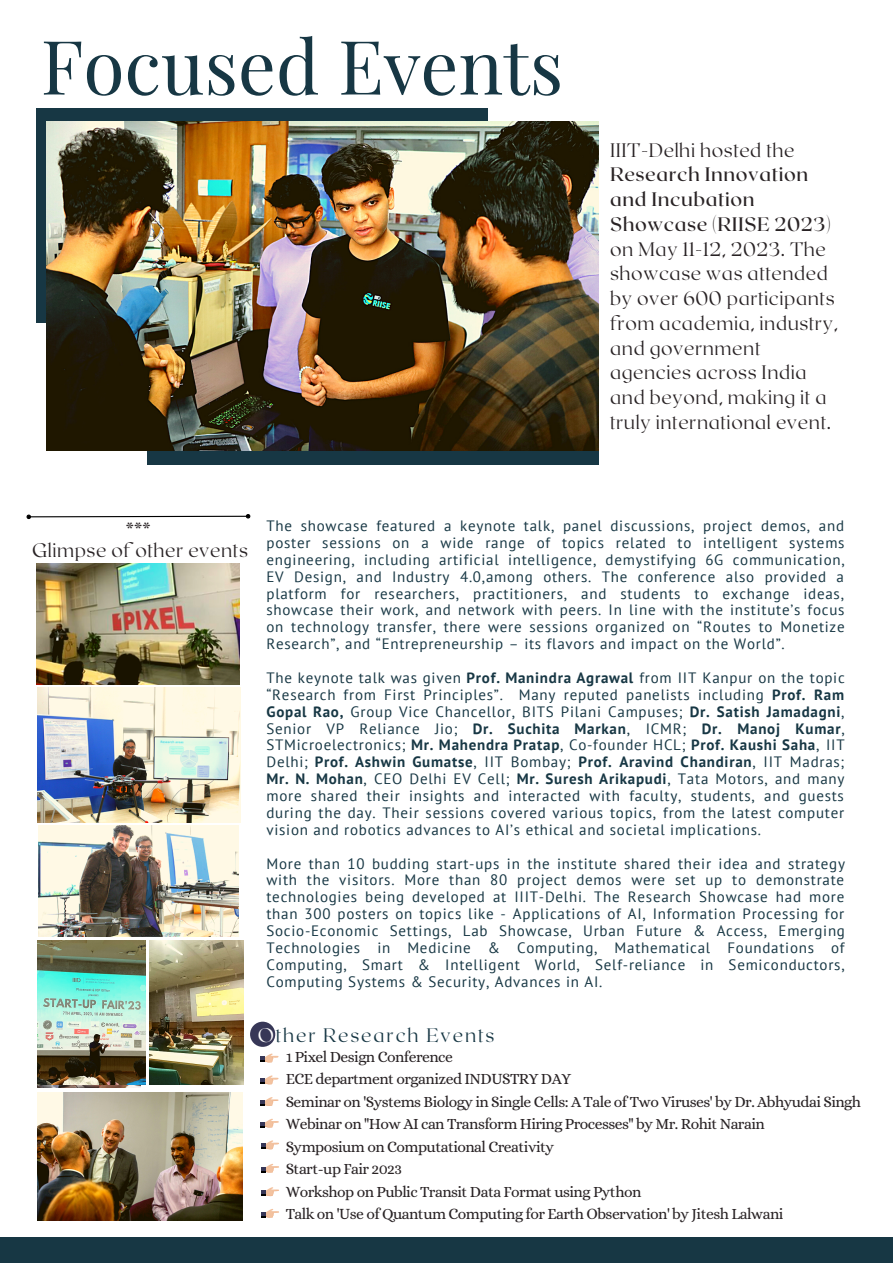
<style>
.page{position:relative;width:893px;height:1264px;background:#fff}
.page>*{position:absolute;margin:0;border:0;box-sizing:border-box;transform-origin:0 0}
.t1{font:75px "Playfair Display";color:#173744}
.t2{font:100 19.5px/24.8px "Roxborough CF";letter-spacing:.03em;color:#282224}
.t3{font:100 19.5px "Roxborough CF";letter-spacing:.095em;color:#173744}
.t4{font:15.6px "Alice";letter-spacing:-.035em;color:#282224}
.t5{font:15px/16.8px "PT Sans";letter-spacing:.05em;color:#173744;text-align:justify}
.s1{font-weight:500}
.s2{font-weight:700}
.s3{color:#fff}
</style>
<div class="page">
<svg style="left:26px;top:514px;width:225px;height:6px"></svg>
<div style="left:37px;top:108px;width:450px;height:215px;background:#173744"></div>
<div style="left:147px;top:250px;width:451px;height:215px;background:#173744"></div>
<img style="left:46px;top:121px;width:552px;height:329px">
<img style="left:38px;top:1092px;width:204px;height:128px">
<img style="left:38px;top:1084px;width:102px;height:3px">
<div style="left:0;top:1236px;width:892px;height:26px;background:#173744"></div>
<svg style="left:260px;top:1053px;width:18px;height:9px"></svg>
<svg style="left:260px;top:1075px;width:18px;height:9px"></svg>
<svg style="left:260px;top:1097px;width:18px;height:8px"></svg>
<svg style="left:261px;top:1118px;width:18px;height:9px"></svg>
<svg style="left:261px;top:1140px;width:18px;height:9px"></svg>
<svg style="left:261px;top:1163px;width:18px;height:9px"></svg>
<svg style="left:261px;top:1187px;width:18px;height:9px"></svg>
<svg style="left:261px;top:1209px;width:18px;height:8px"></svg>
<div style="left:250px;top:1021px;width:25px;height:25px;background:#373757;border-radius:50%"></div>
<img style="left:37px;top:563px;width:203px;height:121px">
<img style="left:38px;top:687px;width:202px;height:135px">
<img style="left:38px;top:825px;width:200px;height:111px">
<img style="left:38px;top:940px;width:108px;height:144px">
<img style="left:150px;top:940px;width:93px;height:144px">
<p class="t1" style="left:41px;top:13px;width:524px">Focused Events</p>
<p class="t2" style="left:610px;top:136px;width:229px">IIIT-Delhi hosted the<br><span class="s1">Research Innovation and Incubation<br>Showcase (RIISE 2023) </span>on May 11-12, 2023. The showcase was attended by over 600 participants from academia, industry, and government agencies across India and beyond, making it a truly international event.</p>
<p class="t4" style="left:126px;top:519px;width:26px">***</p>
<p class="t2" style="left:32px;top:536px;width:217px">Glimpse of other events</p>
<p class="t5" style="left:266px;top:517px;width:580px">The showcase featured a keynote talk, panel discussions, project demos, and poster sessions on a wide range of topics related to intelligent systems engineering, including artificial intelligence, demystifying 6G communication, EV Design, and Industry 4.0,among others. The conference also provided a platform for researchers, practitioners, and students to exchange ideas, showcase their work, and network with peers. In line with the institute’s focus on technology transfer, there were sessions organized on “Routes to Monetize Research”, and “Entrepreneurship – its flavors and impact on the World”.</p>
<p class="t5" style="left:266px;top:669px;width:580px">The keynote talk was given <span class="s2">Prof. Manindra Agrawal</span> from IIT Kanpur on the topic “Research from First Principles”. Many reputed panelists including <span class="s2">Prof. Ram Gopal Rao,</span> Group Vice Chancellor, BITS Pilani Campuses; <span class="s2">Dr. Satish Jamadagni</span>, Senior VP Reliance Jio; <span class="s2">Dr. Suchita Markan</span>, ICMR; <span class="s2">Dr. Manoj Kumar</span>, STMicroelectronics; <span class="s2">Mr. Mahendra Pratap</span>, Co-founder HCL; <span class="s2">Prof. Kaushi Saha</span>, IIT Delhi; <span class="s2">Prof. Ashwin Gumatse</span>, IIT Bombay; <span class="s2">Prof. Aravind Chandiran</span>, IIT Madras; <span class="s2">Mr. N. Mohan</span>, CEO Delhi EV Cell; <span class="s2">Mr. Suresh Arikapudi</span>, Tata Motors, and many more shared their insights and interacted with faculty, students, and guests during the day. Their sessions covered various topics, from the latest computer vision and robotics advances to AI’s ethical and societal implications.</p>
<p class="t5" style="left:266px;top:854px;width:580px">More than 10 budding start-ups in the institute shared their idea and strategy with the visitors. More than 80 project demos were set up to demonstrate technologies being developed at IIIT-Delhi. The Research Showcase had more than 300 posters on topics like - Applications of AI, Information Processing for Socio-Economic Settings, Lab Showcase, Urban Future &amp; Access, Emerging Technologies in Medicine &amp; Computing, Mathematical Foundations of Computing, Smart &amp; Intelligent World, Self-reliance in Semiconductors, Computing Systems &amp; Security, Advances in AI.</p>
<p class="t3" style="left:258px;top:1022px;width:238px"><span class="s3">O</span>ther Research Events</p>
<p class="t4" style="left:286px;top:1047px;width:169px">1 Pixel Design Conference</p>
<p class="t4" style="left:286px;top:1069px;width:287px">ECE department organized INDUSTRY DAY</p>
<p class="t4" style="left:286px;top:1092px;width:577px">Seminar on 'Systems Biology in Single Cells: A Tale of Two Viruses' by Dr. Abhyudai Singh</p>
<p class="t4" style="left:286px;top:1114px;width:480px">Webinar on "How AI can Transform Hiring Processes" by Mr. Rohit Narain</p>
<p class="t4" style="left:286px;top:1137px;width:270px">Symposium on Computational Creativity</p>
<p class="t4" style="left:286px;top:1159px;width:118px">Start-up Fair 2023</p>
<p class="t4" style="left:286px;top:1182px;width:357px">Workshop on Public Transit Data Format using Python</p>
<p class="t4" style="left:286px;top:1204px;width:499px">Talk on 'Use of Quantum Computing for Earth Observation' by Jitesh Lalwani</p>
</div>
